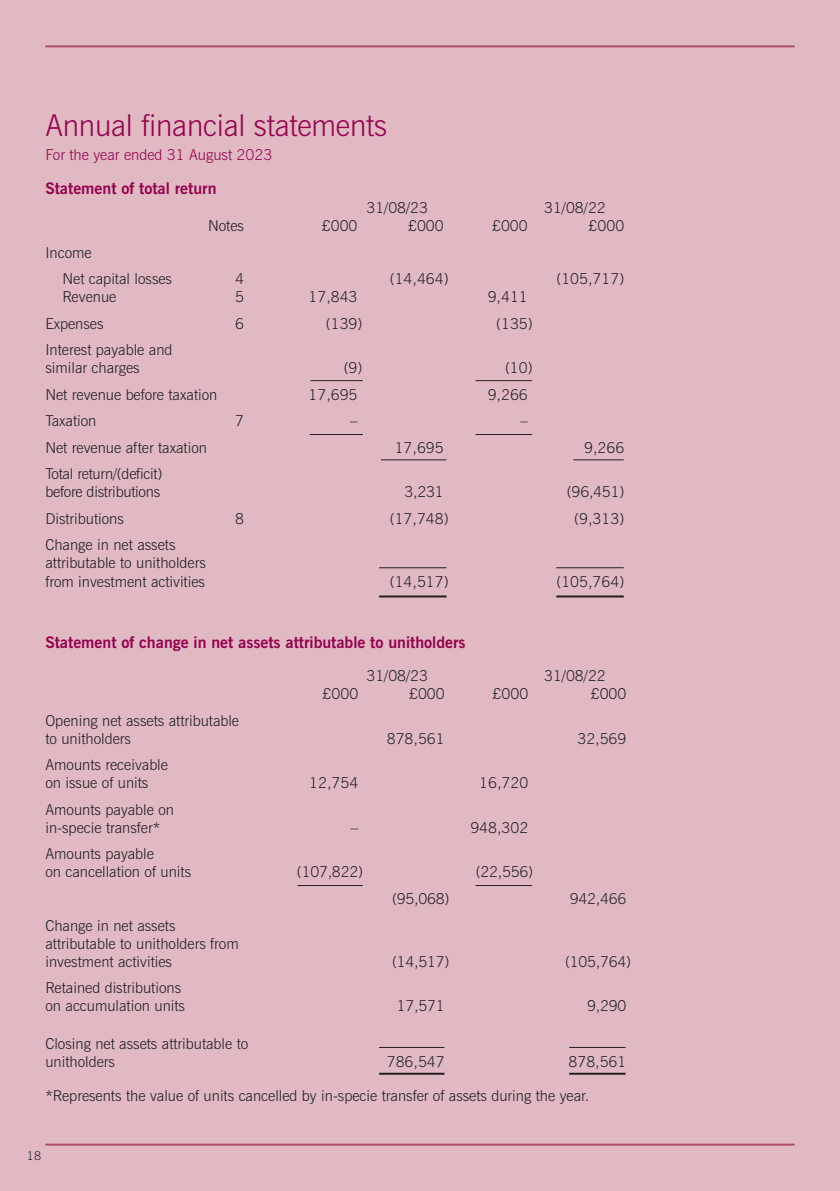
<style>
.page{position:relative;width:840px;height:1191px;background:#fff}
.page>*{position:absolute;margin:0;border:0;box-sizing:border-box;transform-origin:0 0}
.t1{font:300 30px "News Gothic BT";letter-spacing:-.01em;color:#96014e}
.t2{font:700 16px "News Gothic BT";color:#96014e}
.t3{font:300 15px/18px "News Gothic BT";color:#231f20}
.t4{font:300 15px "News Gothic BT";color:#96014e}
.t5{font:300 12px "News Gothic BT";color:#231f20}
</style>
<div class="page">
<div style="left:0;top:0;width:839px;height:1191px;background:#e0b9c3"></div>
<hr style="left:45px;top:45px;width:749px;height:2px;background:#ab4b6d">
<hr style="left:45px;top:1143px;width:749px;height:2px;background:#ab4b6d">
<hr style="left:556px;top:567px;width:67px;height:1px;background:#231f20">
<hr style="left:475px;top:380px;width:56px;height:1px;background:#231f20">
<hr style="left:310px;top:380px;width:52px;height:1px;background:#231f20">
<hr style="left:475px;top:434px;width:56px;height:1px;background:#231f20">
<hr style="left:309px;top:434px;width:53px;height:1px;background:#231f20">
<hr style="left:573px;top:459px;width:50px;height:1px;background:#231f20">
<hr style="left:381px;top:459px;width:65px;height:1px;background:#231f20">
<hr style="left:475px;top:885px;width:56px;height:1px;background:#231f20">
<hr style="left:297px;top:885px;width:65px;height:1px;background:#231f20">
<hr style="left:556px;top:595px;width:67px;height:2px;background:#231f20">
<hr style="left:379px;top:567px;width:67px;height:1px;background:#231f20">
<hr style="left:379px;top:595px;width:67px;height:2px;background:#231f20">
<hr style="left:569px;top:1047px;width:56px;height:1px;background:#231f20">
<hr style="left:569px;top:1072px;width:56px;height:2px;background:#231f20">
<hr style="left:379px;top:1047px;width:65px;height:1px;background:#231f20">
<hr style="left:379px;top:1072px;width:65px;height:2px;background:#231f20">
<h1 class="t1" style="left:45px;top:114px;width:343px">Annual financial statements</h1>
<p class="t4" style="left:45px;top:149px;width:228px">For the year ended 31 August 2023</p>
<p class="t2" style="left:45px;top:179px;width:173px">Statement of total return</p>
<p class="t3" style="left:366px;top:200px;width:63px">31/08/23</p>
<p class="t3" style="left:544px;top:200px;width:63px">31/08/22</p>
<p class="t3" style="left:208px;top:218px;width:37px">Notes</p>
<p class="t3" style="left:322px;top:218px;width:37px">£000</p>
<p class="t3" style="left:408px;top:218px;width:37px">£000</p>
<p class="t3" style="left:492px;top:218px;width:37px">£000</p>
<p class="t3" style="left:588px;top:218px;width:37px">£000</p>
<p class="t3" style="left:62px;top:240px;width:111px;line-height:26.6px;text-indent:-17px">Income<br>Net capital losses</p>
<p class="t3" style="left:235px;top:271px;width:10px">4</p>
<p class="t3" style="left:389px;top:271px;width:60px">(14,464)</p>
<p class="t3" style="left:556px;top:271px;width:69px">(105,717)</p>
<p class="t3" style="left:62px;top:289px;width:55px">Revenue</p>
<p class="t3" style="left:235px;top:289px;width:10px">5</p>
<p class="t3" style="left:308px;top:289px;width:51px">17,843</p>
<p class="t3" style="left:487px;top:289px;width:42px">9,411</p>
<p class="t3" style="left:45px;top:316px;width:60px">Expenses</p>
<p class="t3" style="left:235px;top:316px;width:10px">6</p>
<p class="t3" style="left:325px;top:316px;width:38px">(139)</p>
<p class="t3" style="left:496px;top:316px;width:38px">(135)</p>
<p class="t3" style="left:45px;top:342px;width:128px">Interest payable and similar charges</p>
<p class="t3" style="left:343px;top:360px;width:20px">(9)</p>
<p class="t3" style="left:504px;top:360px;width:29px">(10)</p>
<p class="t3" style="left:45px;top:387px;width:173px">Net revenue before taxation</p>
<p class="t3" style="left:308px;top:387px;width:51px">17,695</p>
<p class="t3" style="left:487px;top:387px;width:42px">9,266</p>
<p class="t3" style="left:45px;top:413px;width:53px">Taxation</p>
<p class="t3" style="left:235px;top:413px;width:10px">7</p>
<p class="t3" style="left:350px;top:413px;width:9px">–</p>
<p class="t3" style="left:520px;top:413px;width:9px">–</p>
<p class="t3" style="left:45px;top:440px;width:163px">Net revenue after taxation</p>
<p class="t3" style="left:394px;top:440px;width:51px">17,695</p>
<p class="t3" style="left:584px;top:440px;width:42px">9,266</p>
<p class="t3" style="left:45px;top:466px;width:118px">Total return/(deficit) before distributions</p>
<p class="t3" style="left:404px;top:484px;width:41px">3,231</p>
<p class="t3" style="left:566px;top:484px;width:59px">(96,451)</p>
<p class="t3" style="left:45px;top:511px;width:80px">Distributions</p>
<p class="t3" style="left:235px;top:511px;width:10px">8</p>
<p class="t3" style="left:389px;top:511px;width:60px">(17,748)</p>
<p class="t3" style="left:574px;top:511px;width:51px">(9,313)</p>
<p class="t3" style="left:45px;top:537px;width:162px">Change in net assets attributable to unitholders from investment activities</p>
<p class="t3" style="left:389px;top:573px;width:60px">(14,517)</p>
<p class="t3" style="left:556px;top:573px;width:69px">(105,764)</p>
<p class="t2" style="left:45px;top:633px;width:421px">Statement of change in net assets attributable to unitholders</p>
<p class="t3" style="left:366px;top:668px;width:63px">31/08/23</p>
<p class="t3" style="left:544px;top:668px;width:63px">31/08/22</p>
<p class="t3" style="left:322px;top:686px;width:37px">£000</p>
<p class="t3" style="left:409px;top:686px;width:37px">£000</p>
<p class="t3" style="left:492px;top:686px;width:37px">£000</p>
<p class="t3" style="left:590px;top:686px;width:37px">£000</p>
<p class="t3" style="left:45px;top:712px;width:195px">Opening net assets attributable to unitholders</p>
<p class="t3" style="left:386px;top:730px;width:59px">878,561</p>
<p class="t3" style="left:577px;top:730px;width:51px">32,569</p>
<p class="t3" style="left:45px;top:757px;width:124px">Amounts receivable on issue of units</p>
<p class="t3" style="left:45px;top:801px;width:130px">Amounts payable on in-specie transfer*</p>
<p class="t3" style="left:45px;top:846px;width:147px">Amounts payable<br>on cancellation of units</p>
<p class="t3" style="left:45px;top:917px;width:195px">Change in net assets attributable to unitholders from investment activities</p>
<p class="t3" style="left:45px;top:980px;width:141px">Retained distributions on accumulation units</p>
<p class="t3" style="left:309px;top:775px;width:51px">12,754</p>
<p class="t3" style="left:479px;top:775px;width:51px">16,720</p>
<p class="t3" style="left:350px;top:819px;width:9px">–</p>
<p class="t3" style="left:470px;top:819px;width:59px">948,302</p>
<p class="t3" style="left:297px;top:864px;width:68px">(107,822)</p>
<p class="t3" style="left:475px;top:864px;width:59px">(22,556)</p>
<p class="t3" style="left:392px;top:891px;width:59px">(95,068)</p>
<p class="t3" style="left:569px;top:891px;width:58px">942,466</p>
<p class="t3" style="left:392px;top:953px;width:59px">(14,517)</p>
<p class="t3" style="left:564px;top:953px;width:68px">(105,764)</p>
<p class="t3" style="left:396px;top:998px;width:49px">17,571</p>
<p class="t3" style="left:587px;top:998px;width:41px">9,290</p>
<p class="t3" style="left:45px;top:1036px;width:204px">Closing net assets attributable to unitholders</p>
<p class="t3" style="left:386px;top:1054px;width:59px">786,547</p>
<p class="t3" style="left:568px;top:1054px;width:59px">878,561</p>
<p class="t3" style="left:45px;top:1088px;width:545px">*Represents the value of units cancelled by in-specie transfer of assets during the year.</p>
<p class="t5" style="left:27px;top:1151px;width:16px">18</p>
</div>
